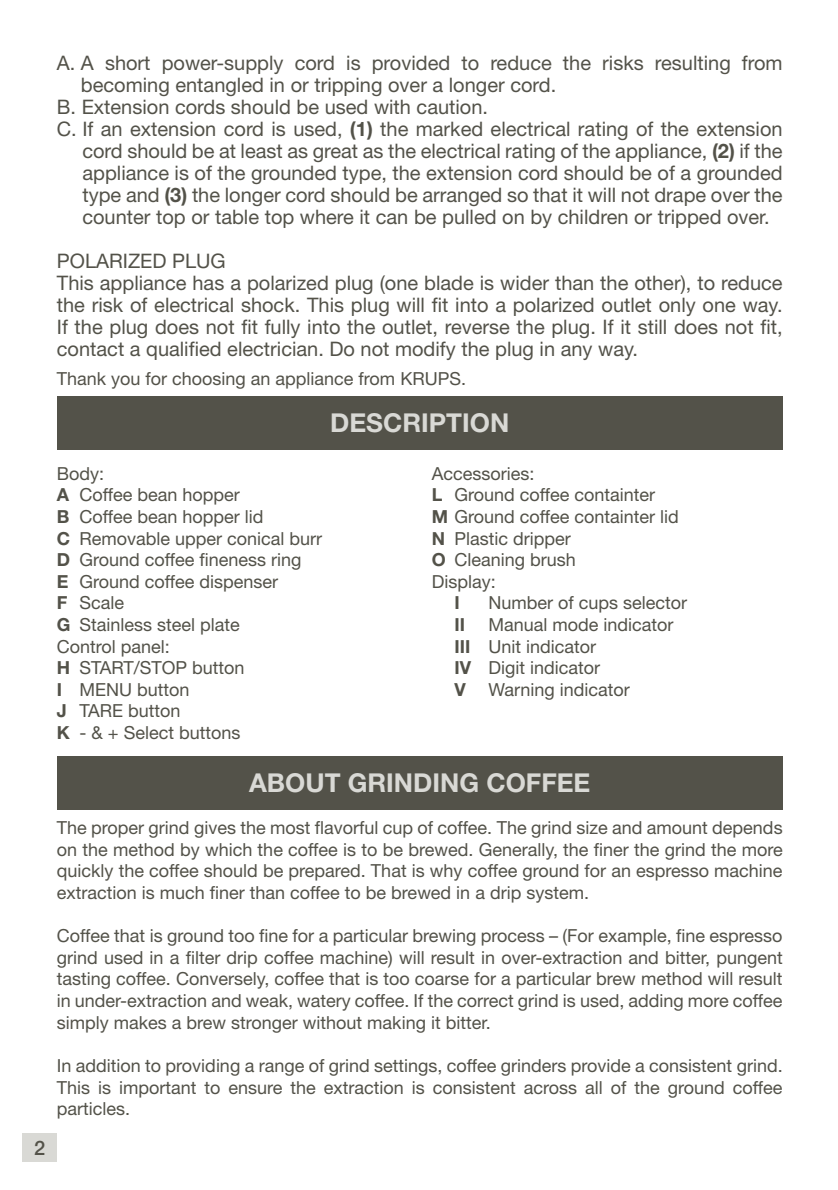
<style>
.page{position:relative;width:838px;height:1190px;background:#fff}
.page>*{position:absolute;margin:0;border:0;box-sizing:border-box;transform-origin:0 0}
.t1{font:700 26px "Helvetica Neue LT Std";color:#d9d9d5}
.t2{font:20px/22px "Helvetica Neue LT Std";color:#535249}
.t3{font:500 20px "Helvetica Neue LT Std";color:#535249}
.t4{font:18px/21.6px "Helvetica Neue LT Std";color:#535249;text-align:justify}
.t5{font:700 18px "Helvetica Neue LT Std";color:#535249}
.s1{font-weight:700}
</style>
<div class="page">
<div style="left:23px;top:1133px;width:34px;height:28px;background:#d9d9d5"></div>
<div style="left:57px;top:756px;width:726px;height:53px;background:#535249"></div>
<div style="left:57px;top:396px;width:726px;height:53px;background:#535249"></div>
<p class="t2" style="left:57px;top:51px;width:727px">A. A short power-supply cord is provided to reduce the risks resulting from</p>
<p class="t2" style="left:81px;top:73px;width:477px">becoming entangled in or tripping over a longer cord.</p>
<p class="t2" style="left:57px;top:95px;width:433px">B. Extension cords should be used with caution.</p>
<p class="t2" style="left:57px;top:117px;width:727px">C. If an extension cord is used, <span class="s1">(1)</span> the marked electrical rating of the extension</p>
<p class="t2" style="left:82px;top:139px;width:702px">cord should be at least as great as the electrical rating of the appliance, <span class="s1">(2)</span> if the</p>
<p class="t2" style="left:82px;top:161px;width:702px">appliance is of the grounded type, the extension cord should be of a grounded</p>
<p class="t2" style="left:82px;top:183px;width:702px">type and <span class="s1">(3)</span> the longer cord should be arranged so that it will not drape over the</p>
<p class="t2" style="left:82px;top:205px;width:689px">counter top or table top where it can be pulled on by children or tripped over.</p>
<p class="t2" style="left:57px;top:249px;width:727px">POLARIZED PLUG<br>This appliance has a polarized plug (one blade is wider than the other), to reduce the risk of electrical shock. This plug will fit into a polarized outlet only one way.<br>If the plug does not fit fully into the outlet, reverse the plug. If it still does not fit, contact a qualified electrician. Do not modify the plug in any way.</p>
<p class="t4" style="left:57px;top:367px;width:411px">Thank you for choosing an appliance from KRUPS.</p>
<h1 class="t1" style="left:330px;top:406px;width:181px">DESCRIPTION</h1>
<p class="t4" style="left:57px;top:462px;width:267px;text-align:left">Body:<br><span class="s1">A</span> Coffee bean hopper<br><span class="s1">B</span> Coffee bean hopper lid<br><span class="s1">C</span> Removable upper conical burr<br><span class="s1">D</span> Ground coffee fineness ring<br><span class="s1">E</span> Ground coffee dispenser<br><span class="s1">F</span> Scale<br><span class="s1">G</span> Stainless steel plate<br>Control panel:<br><span class="s1">H</span> START/STOP button<br><span class="s1">I</span> MENU button<br><span class="s1">J</span> TARE button<br><span class="s1">K</span> - &amp; + Select buttons</p>
<p class="t4" style="left:432px;top:462px;width:249px;text-align:left">Accessories:<br><span class="s1">L</span> Ground coffee containter<br><span class="s1">M</span> Ground coffee containter lid<br><span class="s1">N</span> Plastic dripper<br><span class="s1">O</span> Cleaning brush<br>Display:</p>
<p class="t5" style="left:454px;top:591px;width:7px">I</p>
<p class="t4" style="left:488px;top:591px;width:200px">Number of cups selector</p>
<p class="t5" style="left:454px;top:613px;width:12px">II</p>
<p class="t4" style="left:454px;top:613px;width:221px;text-align:left;text-indent:34px">Manual mode indicator<br><span class="s1">III</span> Unit indicator<br><span class="s1">IV</span> Digit indicator<br><span class="s1">V</span></p>
<p class="t4" style="left:488px;top:678px;width:143px">Warning indicator</p>
<p class="t3" style="left:34px;top:1135px;width:13px">2</p>
<h1 class="t1" style="left:249px;top:766px;width:343px">ABOUT GRINDING COFFEE</h1>
<p class="t4" style="left:57px;top:816px;width:727px">The proper grind gives the most flavorful cup of coffee. The grind size and amount depends on the method by which the coffee is to be brewed. Generally, the finer the grind the more quickly the coffee should be prepared. That is why coffee ground for an espresso machine extraction is much finer than coffee to be brewed in a drip system.</p>
<p class="t4" style="left:57px;top:924px;width:727px">Coffee that is ground too fine for a particular brewing process – (For example, fine espresso grind used in a filter drip coffee machine) will result in over-extraction and bitter, pungent tasting coffee. Conversely, coffee that is too coarse for a particular brew method will result in under-extraction and weak, watery coffee. If the correct grind is used, adding more coffee simply makes a brew stronger without making it bitter.</p>
<p class="t4" style="left:57px;top:1054px;width:727px">In addition to providing a range of grind settings, coffee grinders provide a consistent grind.<br>This is important to ensure the extraction is consistent across all of the ground coffee particles.</p>
</div>
